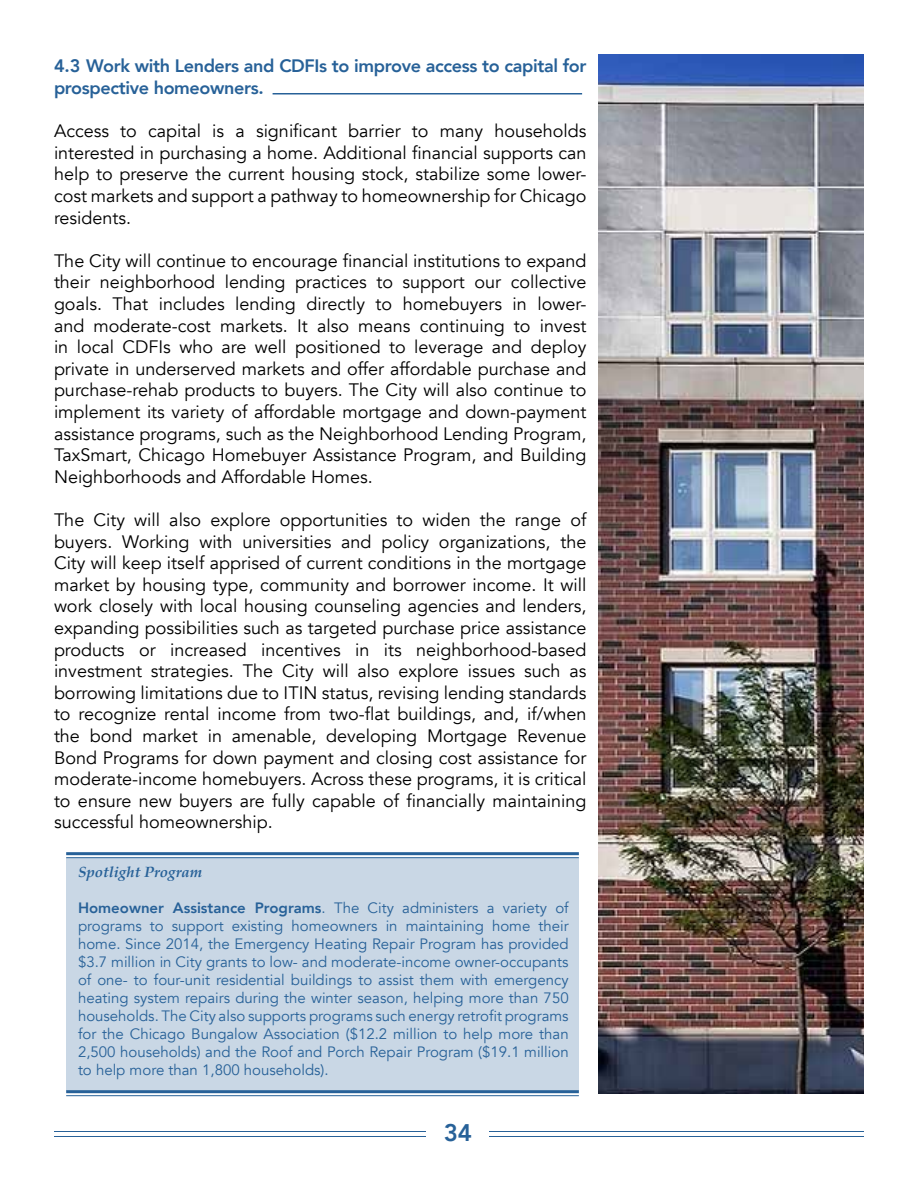
<style>
.page{position:relative;width:918px;height:1188px;background:#fff}
.page>*{position:absolute;margin:0;border:0;box-sizing:border-box;transform-origin:0 0}
.t1{font:800 24px "Avenir";color:#276198}
.t2{font:18px/21.6px "Avenir";color:#000;text-align:justify}
.t3{font:800 18px/21.6px "Avenir";letter-spacing:-.02em;color:#276198}
.t4{font:15px/18px "Avenir";color:#276198;text-align:justify}
.t5{font:italic 700 15px "Palatino";color:#276198}
.s1{font-weight:800}
</style>
<div class="page">
<div style="left:66px;top:858px;width:513px;height:232px;background:#c9d7e5"></div>
<hr style="left:54px;top:1131px;width:810px;height:1px;background:#276198">
<hr style="left:54px;top:1136px;width:810px;height:1px;background:#276198">
<div style="left:427px;top:1117px;width:62px;height:33px;background:#fff"></div>
<img style="left:599px;top:54px;width:264px;height:1039px">
<hr style="left:273px;top:93px;width:309px;height:1px;background:#276198">
<hr style="left:66px;top:1090px;width:513px;height:3px;background:#276198">
<hr style="left:66px;top:1095px;width:513px;height:1px;background:#276198">
<hr style="left:66px;top:852px;width:513px;height:3px;background:#276198">
<hr style="left:66px;top:857px;width:513px;height:1px;background:#276198">
<p class="t3" style="left:54px;top:55px;width:534px">4.3 Work with Lenders and CDFIs to improve access to capital for prospective homeowners.</p>
<p class="t2" style="left:54px;top:121px;width:534px">Access to capital is a significant barrier to many households interested in purchasing a home. Additional financial supports can help to preserve the current housing stock, stabilize some lower&shy;cost markets and support a pathway to homeownership for Chicago residents.</p>
<p class="t2" style="left:54px;top:250px;width:534px">The City will continue to encourage financial institutions to expand their neighborhood lending practices to support our collective goals. That includes lending directly to homebuyers in lower&shy;and moderate-cost markets. It also means continuing to invest in local CDFIs who are well positioned to leverage and deploy private in underserved markets and offer affordable purchase and purchase-rehab products to buyers. The City will also continue to implement its variety of affordable mortgage and down-payment assistance programs, such as the Neighborhood Lending Program, TaxSmart, Chicago Homebuyer Assistance Program, and Building Neighborhoods and Affordable Homes.</p>
<p class="t2" style="left:54px;top:509px;width:534px">The City will also explore opportunities to widen the range of buyers. Working with universities and policy organizations, the City will keep itself apprised of current conditions in the mortgage market by housing type, community and borrower income. It will work closely with local housing counseling agencies and lenders, expanding possibilities such as targeted purchase price assistance products or increased incentives in its neighborhood-based investment strategies. The City will also explore issues such as borrowing limitations due to ITIN status, revising lending standards to recognize rental income from two-flat buildings, and, if/when the bond market in amenable, developing Mortgage Revenue Bond Programs for down payment and closing cost assistance for moderate-income homebuyers. Across these programs, it is critical to ensure new buyers are fully capable of financially maintaining successful homeownership.</p>
<p class="t5" style="left:78px;top:859px;width:126px">Spotlight Program</p>
<p class="t4" style="left:78px;top:899px;width:492px"><span class="s1">Homeowner Assistance Programs</span>. The City administers a variety of programs to support existing homeowners in maintaining home their home. Since 2014, the Emergency Heating Repair Program has provided $3.7 million in City grants to low- and moderate-income owner-occupants of one- to four-unit residential buildings to assist them with emergency heating system repairs during the winter season, helping more than 750 households. The City also supports programs such energy retrofit programs for the Chicago Bungalow Association ($12.2 million to help more than 2,500 households) and the Roof and Porch Repair Program ($19.1 million to help more than 1,800 households).</p>
<h1 class="t1" style="left:444px;top:1114px;width:30px">34</h1>
</div>
